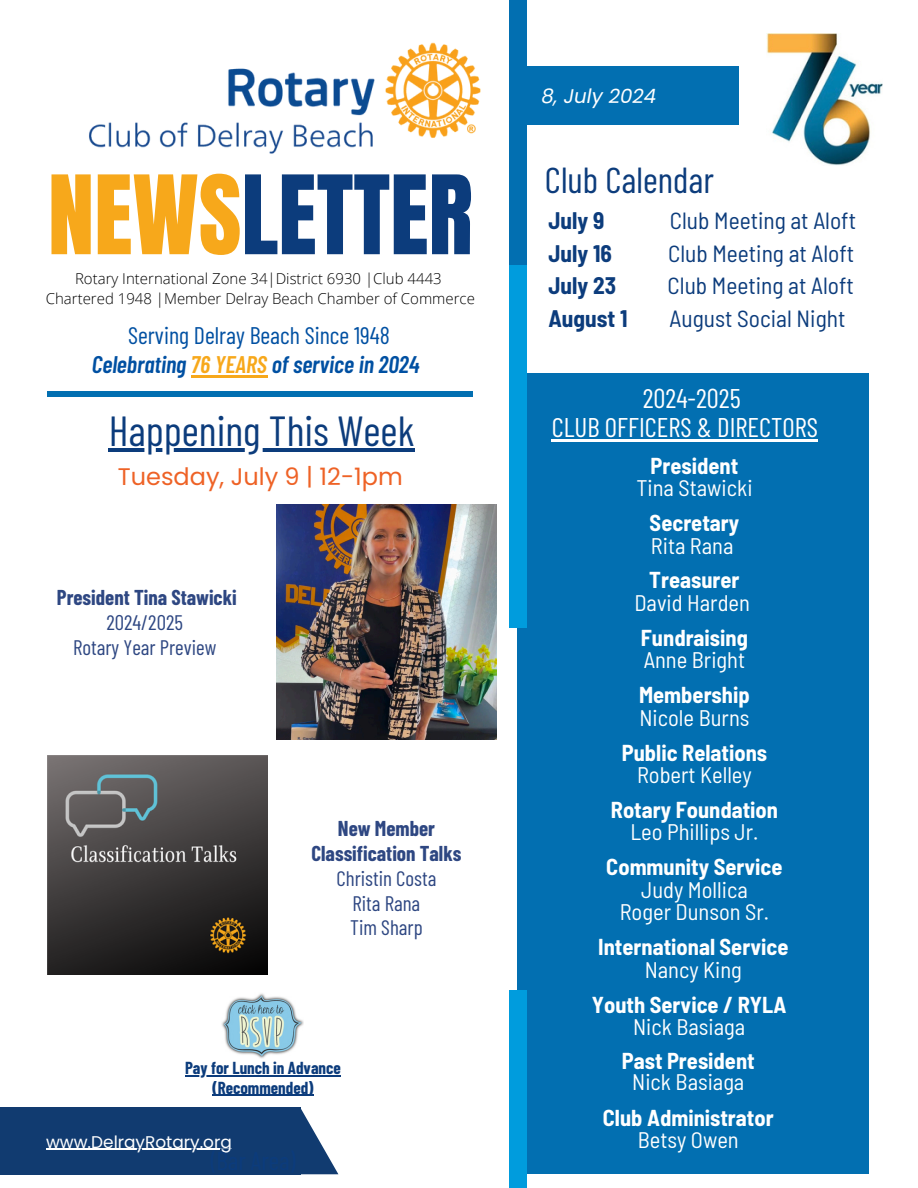
<style>
.page{position:relative;width:918px;height:1188px;background:#fff}
.page>*{position:absolute;margin:0;border:0;box-sizing:border-box;transform-origin:0 0}
.t1{font:92.85px "Anton";color:#0c3c7c}
.t2{font:42px "Barlow Condensed";color:#0c3c7c}
.t3{font:36.15px "Barlow Condensed";color:#0c3c7c}
.t4{font:27px/29.2px "Barlow Condensed";color:#fff;text-align:center}
.t5{font:italic 600 24px "Barlow Condensed";color:#0050a2}
.t6{font:24px "Barlow Condensed";color:#0050a2}
.t7{font:24px "Poppins";color:#ee6226}
.t8{font:semi-condensed 23.4px "Barlow";color:#0c3c7c}
.t9{font:700 semi-condensed 23.4px "Barlow";color:#0c3c7c}
.t10{font:700 semi-condensed 22.5px "Barlow";color:#fff}
.t11{font:semi-condensed 22.5px "Barlow";color:#fff}
.t12{font:21px "Barlow Condensed";color:#2e4782}
.t13{font:700 21px "Barlow Condensed";color:#2e4782}
.t14{font:italic 19.8px "Poppins";color:#fff}
.t15{font:700 16.95px "Barlow Condensed";color:#0c3c7c}
.t16{font:16.95px "Poppins";color:#fff}
.t17{font:300 15px "Open Sans";color:#000}
.s1{color:#f7a81b}
</style>
<div class="page">
<div style="left:514px;top:66px;width:225px;height:59px;background:#026fb1"></div>
<div style="left:0;top:1107px;width:300px;height:67px;background:#113b70"></div>
<div style="left:518px;top:373px;width:351px;height:801px;background:#026fb1"></div>
<div style="left:510px;top:265px;width:17px;height:362px;background:#009cdd"></div>
<div style="left:510px;top:0;width:17px;height:265px;background:#026fb1"></div>
<div style="left:510px;top:990px;width:17px;height:198px;background:#009cdd"></div>
<svg style="left:300px;top:1107px;width:38px;height:67px"></svg>
<img style="left:89px;top:42px;width:392px;height:112px">
<div style="left:48px;top:391px;width:425px;height:6px;background:#026fb1"></div>
<img style="left:766px;top:33px;width:116px;height:132px">
<img style="left:222px;top:993px;width:82px;height:65px">
<img style="left:48px;top:755px;width:219px;height:220px">
<img style="left:277px;top:505px;width:219px;height:235px">
<hr style="left:46px;top:1149px;width:186px;height:1px;background:#fff">
<hr style="left:552px;top:440px;width:266px;height:2px;background:#fff">
<hr style="left:191px;top:375px;width:76px;height:2px;background:#f7a81b">
<hr style="left:109px;top:448px;width:306px;height:3px;background:#0c3c7c">
<hr style="left:185px;top:1076px;width:156px;height:1px;background:#0c3c7c">
<hr style="left:212px;top:1095px;width:102px;height:1px;background:#0c3c7c">
<p class="t1" style="left:48px;top:149px;width:426px"><span class="s1">NEWS</span>LETTER</p>
<p class="t17" style="left:75px;top:268px;width:368px">Rotary International Zone 34|District 6930 |Club 4443</p>
<p class="t17" style="left:46px;top:288px;width:431px">Chartered 1948 |Member Delray Beach Chamber of Commerce</p>
<h2 class="t6" style="left:128px;top:320px;width:263px">Serving Delray Beach Since 1948</h2>
<p class="t5" style="left:92px;top:349px;width:329px">Celebrating <span class="s1">76 YEARS</span> of service in 2024</p>
<p class="t2" style="left:109px;top:404px;width:308px">Happening This Week</p>
<p class="t7" style="left:118px;top:460px;width:286px">Tuesday, July 9 | 12-1pm</p>
<p class="t13" style="left:57px;top:584px;width:181px">President Tina Stawicki</p>
<p class="t12" style="left:106px;top:609px;width:78px">2024/2025</p>
<p class="t12" style="left:73px;top:634px;width:145px">Rotary Year Preview</p>
<p class="t13" style="left:338px;top:815px;width:99px">New Member</p>
<p class="t13" style="left:312px;top:840px;width:151px">Classification Talks</p>
<p class="t12" style="left:337px;top:865px;width:101px">Christin Costa</p>
<p class="t12" style="left:353px;top:890px;width:69px">Rita Rana</p>
<p class="t12" style="left:350px;top:914px;width:74px">Tim Sharp</p>
<p class="t15" style="left:185px;top:1058px;width:157px">Pay for Lunch in Advance</p>
<p class="t15" style="left:212px;top:1077px;width:103px">(Recommended)</p>
<p class="t16" style="left:46px;top:1130px;width:187px">www.DelrayRotary.org</p>
<h6 class="t14" style="left:541px;top:83px;width:116px">8, July 2024</h6>
<p class="t3" style="left:545px;top:157px;width:170px">Club Calendar</p>
<p class="t9" style="left:548px;top:206px;width:57px">July 9</p>
<p class="t8" style="left:670px;top:206px;width:188px">Club Meeting at Aloft</p>
<p class="t9" style="left:548px;top:238px;width:65px">July 16</p>
<p class="t8" style="left:668px;top:238px;width:188px">Club Meeting at Aloft</p>
<p class="t9" style="left:548px;top:271px;width:69px">July 23</p>
<p class="t8" style="left:668px;top:271px;width:188px">Club Meeting at Aloft</p>
<p class="t9" style="left:548px;top:304px;width:81px">August 1</p>
<p class="t8" style="left:670px;top:304px;width:177px">August Social Night</p>
<p class="t4" style="left:552px;top:383px;width:268px">2024-2025<br>CLUB OFFICERS &amp; DIRECTORS</p>
<p class="t10" style="left:651px;top:451px;width:89px">President</p>
<p class="t11" style="left:636px;top:474px;width:118px">Tina Stawicki</p>
<p class="t10" style="left:650px;top:509px;width:91px">Secretary</p>
<h4 class="t11" style="left:651px;top:531px;width:84px">Rita Rana</h4>
<p class="t10" style="left:649px;top:566px;width:92px">Treasurer</p>
<p class="t11" style="left:634px;top:588px;width:117px">David Harden</p>
<p class="t10" style="left:641px;top:623px;width:108px">Fundraising</p>
<p class="t11" style="left:644px;top:646px;width:103px">Anne Bright</p>
<h3 class="t10" style="left:639px;top:681px;width:112px">Membership</h3>
<p class="t11" style="left:639px;top:703px;width:112px">Nicole Burns</p>
<p class="t10" style="left:622px;top:738px;width:147px">Public Relations</p>
<p class="t11" style="left:637px;top:761px;width:116px">Robert Kelley</p>
<p class="t10" style="left:611px;top:795px;width:169px">Rotary Foundation</p>
<p class="t11" style="left:630px;top:818px;width:130px">Leo Phillips Jr.</p>
<p class="t10" style="left:606px;top:853px;width:178px">Community Service</p>
<p class="t11" style="left:641px;top:875px;width:108px">Judy Mollica</p>
<h5 class="t11" style="left:620px;top:898px;width:151px">Roger Dunson Sr.</h5>
<p class="t10" style="left:598px;top:933px;width:192px">International Service</p>
<p class="t11" style="left:645px;top:955px;width:99px">Nancy King</p>
<p class="t10" style="left:592px;top:990px;width:196px">Youth Service / RYLA</p>
<p class="t11" style="left:633px;top:1013px;width:114px">Nick Basiaga</p>
<p class="t10" style="left:622px;top:1046px;width:134px">Past President</p>
<p class="t11" style="left:632px;top:1068px;width:114px">Nick Basiaga</p>
<p class="t10" style="left:603px;top:1104px;width:172px">Club Administrator</p>
<p class="t11" style="left:638px;top:1125px;width:103px">Betsy Owen</p>
</div>
